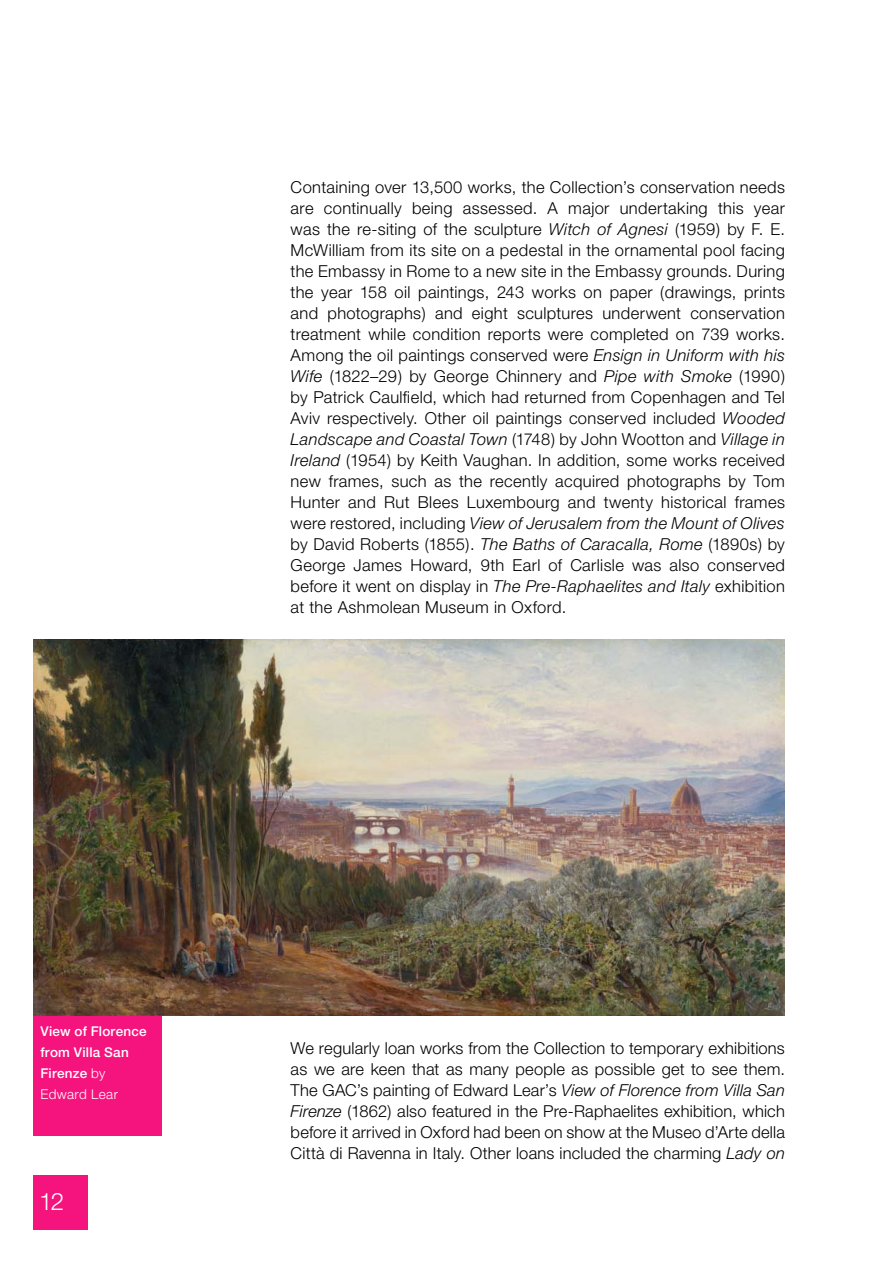
<style>
.page{position:relative;width:893px;height:1263px;background:#fff}
.page>*{position:absolute;margin:0;border:0;box-sizing:border-box;transform-origin:0 0}
.t1{font:300 24px "Helvetica Neue";color:#fff}
.Body_Text{font:300 16.5px/21px "Helvetica Neue";letter-spacing:.015em;color:#000;text-align:justify}
.Captions_-_illustrat{font:500 13.5px/21px "Helvetica Neue";letter-spacing:.015em;color:#fff}
.s1{font-style:italic}
.s2{font-weight:300}
</style>
<div class="page">
<div style="left:33px;top:1176px;width:54px;height:54px;background:#f5147d"></div>
<div style="left:33px;top:1015px;width:129px;height:120px;background:#f5147d"></div>
<img style="left:33px;top:639px;width:752px;height:376px">
<p class="Body_Text" style="left:291px;top:176px;width:496px">Containing over 13,500 works, the Collection’s conservation needs are continually being assessed. A major undertaking this year was the re-siting of the sculpture <span class="s1">Witch of Agnesi</span> (1959) by F. E.<br>McWilliam from its site on a pedestal in the ornamental pool facing the Embassy in Rome to a new site in the Embassy grounds. During the year 158 oil paintings, 243 works on paper (drawings, prints and photographs) and eight sculptures underwent conservation treatment while condition reports were completed on 739 works.<br>Among the oil paintings conserved were <span class="s1">Ensign in Uniform with his Wife</span> (1822–29) by George Chinnery and <span class="s1">Pipe with Smoke</span> (1990) by Patrick Caulfield, which had returned from Copenhagen and Tel Aviv respectively. Other oil paintings conserved included <span class="s1">Wooded Landscape and Coastal Town</span> (1748) by John Wootton and <span class="s1">Village in Ireland</span> (1954) by Keith Vaughan. In addition, some works received new frames, such as the recently acquired photographs by Tom Hunter and Rut Blees Luxembourg and twenty historical frames were restored, including <span class="s1">View of Jerusalem from the Mount of Olives </span>by David Roberts (1855). <span class="s1">The Baths of Caracalla, Rome</span> (1890s) by George James Howard, 9th Earl of Carlisle was also conserved before it went on display in <span class="s1">The Pre-Raphaelites and Italy</span> exhibition at the Ashmolean Museum in Oxford.</p>
<h3 class="Captions_-_illustrat" style="left:40px;top:1021px;width:108px">View of Florence from Villa San<br>Firenze <span class="s2">by<br>Edward Lear</span></h3>
<h1 class="t1" style="left:39px;top:1186px;width:27px">12</h1>
<p class="Body_Text" style="left:291px;top:1037px;width:496px">We regularly loan works from the Collection to temporary exhibitions as we are keen that as many people as possible get to see them.<br>The GAC’s painting of Edward Lear’s <span class="s1">View of Florence from Villa San Firenze</span> (1862) also featured in the Pre-Raphaelites exhibition, which before it arrived in Oxford had been on show at the Museo d’Arte della Città di Ravenna in Italy. Other loans included the charming <span class="s1">Lady on</span></p>
</div>
